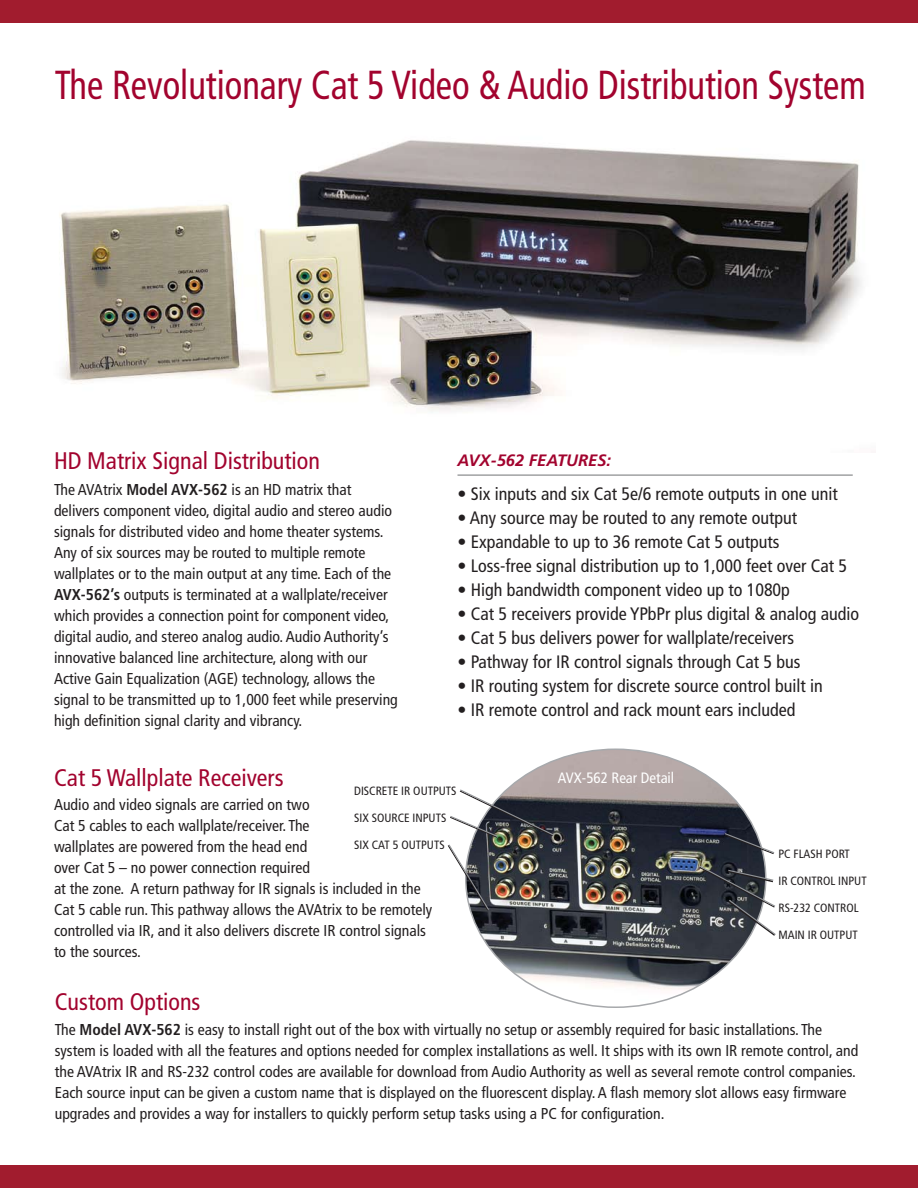
<style>
.page{position:relative;width:918px;height:1188px;background:#fff}
.page>*{position:absolute;margin:0;border:0;box-sizing:border-box;transform-origin:0 0}
.t1{font:condensed 40.5px "Frutiger";color:#a2032e;scale:.9 1}
.t2{font:condensed 24px "Frutiger";color:#a2032e}
.t3{font:condensed 18px "Frutiger";color:#231f20}
.t4{font:italic 700 16.5px "Frutiger";color:#a2032e}
.t5{font:condensed 15.75px/21px "Frutiger";color:#231f20}
.t6{font:condensed 15px "Frutiger";color:#fff}
.t7{font:condensed 12px "Frutiger";color:#231f20}
.s1{font-weight:700}
</style>
<div class="page">
<img style="left:60px;top:140px;width:802px;height:271px">
<hr style="left:458px;top:475px;width:395px;height:1px;background:#808284">
<div style="left:0;top:1166px;width:918px;height:22px;background:#a11c2e"></div>
<div style="left:0;top:0;width:918px;height:22px;background:#a11c2e"></div>
<img style="left:466px;top:749px;width:300px;height:258px;border-radius:50%">
<svg style="left:724px;top:832px;width:51px;height:23px"></svg>
<svg style="left:698px;top:865px;width:78px;height:72px"></svg>
<img style="left:447px;top:788px;width:107px;height:124px">
<h1 class="t1" style="left:55px;top:62px;width:903px">The Revolutionary Cat 5 Video &amp; Audio Distribution System</h1>
<h2 class="t2" style="left:54px;top:447px;width:268px">HD Matrix Signal Distribution</h2>
<p class="t5" style="left:54px;top:479px;width:345px">The AVAtrix <span class="s1">Model AVX-562</span> is an HD matrix that delivers component video, digital audio and stereo audio signals for distributed video and home theater systems.<br>Any of six sources may be routed to multiple remote wallplates or to the main output at any time. Each of the <span class="s1">AVX-562’s</span> outputs is terminated at a wallplate/receiver which provides a connection point for component video, digital audio, and stereo analog audio. Audio Authority’s innovative balanced line architecture, along with our Active Gain Equalization (AGE) technology, allows the signal to be transmitted up to 1,000 feet while preserving high definition signal clarity and vibrancy.</p>
<p class="t4" style="left:458px;top:450px;width:155px">AVX-562 FEATURES:</p>
<p class="t3" style="left:458px;top:483px;width:382px">• Six inputs and six Cat 5e/6 remote outputs in one unit</p>
<p class="t3" style="left:458px;top:507px;width:341px">• Any source may be routed to any remote output</p>
<p class="t3" style="left:458px;top:531px;width:324px">• Expandable to up to 36 remote Cat 5 outputs</p>
<p class="t3" style="left:458px;top:555px;width:391px">• Loss-free signal distribution up to 1,000 feet over Cat 5</p>
<p class="t3" style="left:458px;top:579px;width:334px">• High bandwidth component video up to 1080p</p>
<p class="t3" style="left:458px;top:603px;width:403px">• Cat 5 receivers provide YPbPr plus digital &amp; analog audio</p>
<p class="t3" style="left:458px;top:627px;width:338px">• Cat 5 bus delivers power for wallplate/receivers</p>
<p class="t3" style="left:458px;top:651px;width:344px">• Pathway for IR control signals through Cat 5 bus</p>
<p class="t3" style="left:458px;top:675px;width:367px">• IR routing system for discrete source control built in</p>
<p class="t3" style="left:458px;top:699px;width:339px">• IR remote control and rack mount ears included</p>
<h2 class="t2" style="left:54px;top:764px;width:231px">Cat 5 Wallplate Receivers</h2>
<p class="t6" style="left:558px;top:769px;width:118px">AVX-562 Rear Detail</p>
<p class="t7" style="left:354px;top:783px;width:104px">DISCRETE IR OUTPUTS</p>
<p class="t7" style="left:354px;top:810px;width:94px">SIX SOURCE INPUTS</p>
<p class="t7" style="left:354px;top:837px;width:92px">SIX CAT 5 OUTPUTS</p>
<p class="t5" style="left:54px;top:794px;width:380px">Audio and video signals are carried on two<br>Cat 5 cables to each wallplate/receiver. The<br>wallplates are powered from the head end<br>over Cat 5 – no power connection required<br>at the zone. A return pathway for IR signals is included in the Cat 5 cable run. This pathway allows the AVAtrix to be remotely controlled via IR, and it also delivers discrete IR control signals to the sources.</p>
<h2 class="t2" style="left:55px;top:988px;width:147px">Custom Options</h2>
<p class="t7" style="left:778px;top:847px;width:73px">PC FLASH PORT</p>
<p class="t7" style="left:778px;top:874px;width:90px">IR CONTROL INPUT</p>
<p class="t7" style="left:778px;top:901px;width:82px">RS-232 CONTROL</p>
<p class="t7" style="left:778px;top:928px;width:81px">MAIN IR OUTPUT</p>
<p class="t5" style="left:55px;top:1019px;width:805px">The <span class="s1">Model AVX-562</span> is easy to install right out of the box with virtually no setup or assembly required for basic installations. The system is loaded with all the features and options needed for complex installations as well. It ships with its own IR remote control, and the AVAtrix IR and RS-232 control codes are available for download from Audio Authority as well as several remote control companies.<br>Each source input can be given a custom name that is displayed on the fluorescent display. A flash memory slot allows easy firmware upgrades and provides a way for installers to quickly perform setup tasks using a PC for configuration.</p>
</div>
